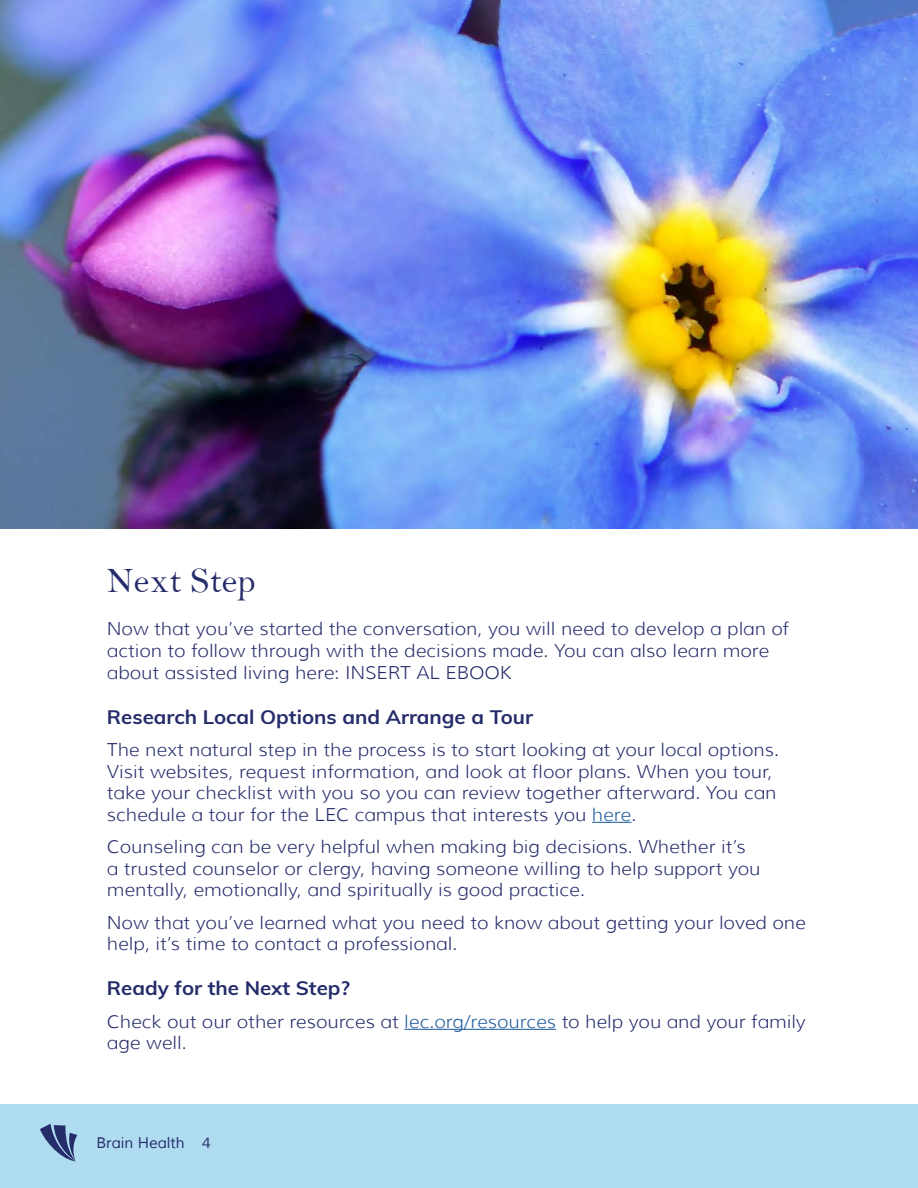
<style>
.page{position:relative;width:918px;height:1188px;background:#fff}
.page>*{position:absolute;margin:0;border:0;box-sizing:border-box;transform-origin:0 0}
.t1{font:36px "Bell";color:#252c6a}
.t2{font:700 19.5px "Muli";color:#252c6a;scale:1.05 1}
.t3{font:300 18px/21.6px "Muli";color:#252c6a;scale:1.05 1}
.t4{font:15px "Muli";color:#252c6a}
.s1{color:#215e9e}
</style>
<div class="page">
<div style="left:0;top:1105px;width:918px;height:83px;background:#afdcf1"></div>
<hr style="left:592px;top:822px;width:39px;height:1px;background:#215e9e">
<hr style="left:404px;top:1029px;width:152px;height:1px;background:#215e9e">
<svg style="left:40px;top:1124px;width:37px;height:38px"></svg>
<img style="left:0;top:0;width:918px;height:529px">
<h1 class="t1" style="left:107px;top:559px;width:150px">Next Step</h1>
<p class="t3" style="left:107px;top:618px;width:651px">Now that you’ve started the conversation, you will need to develop a plan of action to follow through with the decisions made. You can also learn more about assisted living here: INSERT AL EBOOK</p>
<p class="t2" style="left:107px;top:702px;width:407px">Research Local Options and Arrange a Tour</p>
<p class="t3" style="left:107px;top:739px;width:642px">The next natural step in the process is to start looking at your local options.<br>Visit websites, request information, and look at floor plans. When you tour, take your checklist with you so you can review together afterward. You can schedule a tour for the LEC campus that interests you <span class="s1">here</span>.</p>
<p class="t3" style="left:107px;top:836px;width:624px">Counseling can be very helpful when making big decisions. Whether it’s a trusted counselor or clergy, having someone willing to help support you mentally, emotionally, and spiritually is good practice.</p>
<p class="t3" style="left:107px;top:912px;width:667px">Now that you’ve learned what you need to know about getting your loved one help, it’s time to contact a professional.</p>
<p class="t2" style="left:107px;top:974px;width:233px">Ready for the Next Step?</p>
<p class="t3" style="left:107px;top:1011px;width:667px">Check out our other resources at <span class="s1">lec.org/resources</span> to help you and your family age well.</p>
<p class="t4" style="left:96px;top:1134px;width:116px">Brain Health 4</p>
</div>
